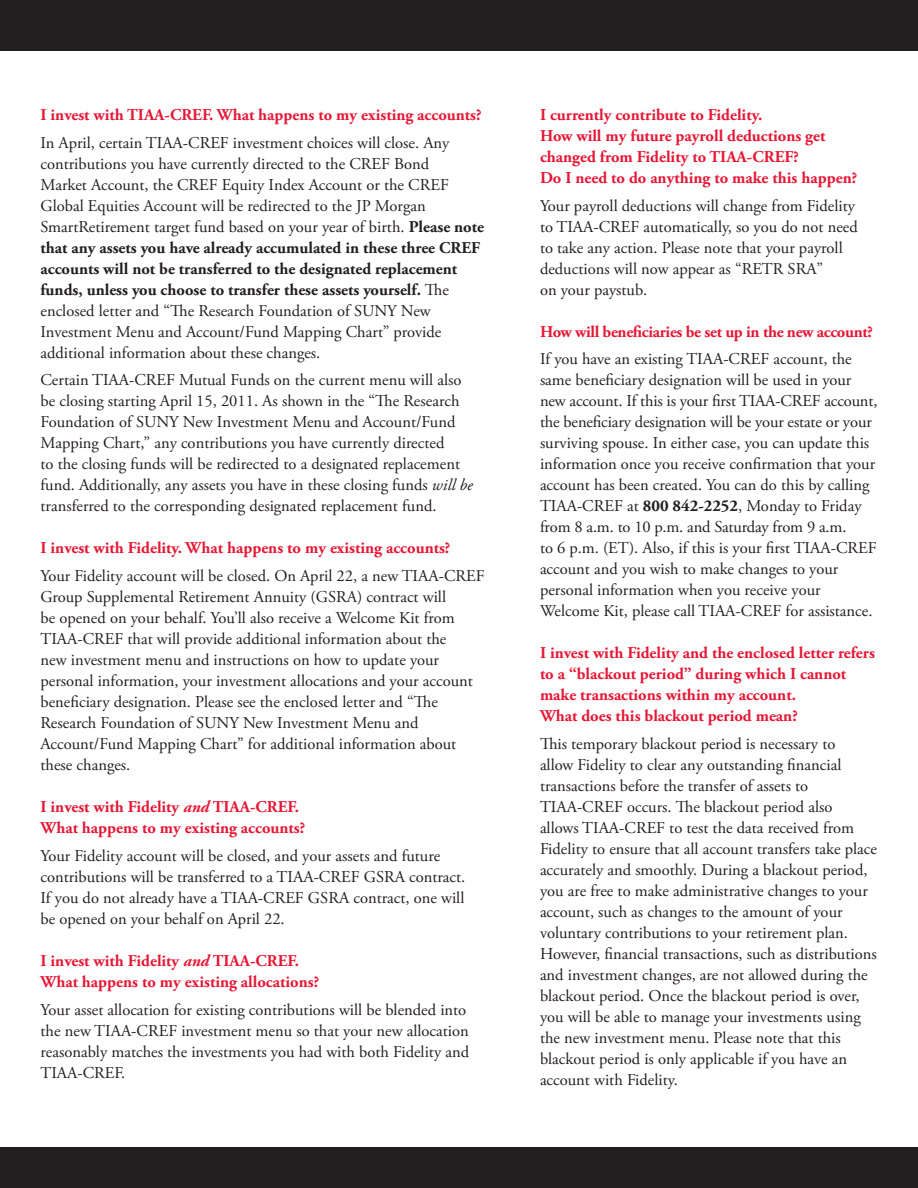
<style>
.page{position:relative;width:918px;height:1188px;background:#fff}
.page>*{position:absolute;margin:0;border:0;box-sizing:border-box;transform-origin:0 0}
.Body_Copy_-_Black{font:16.5px/21px "Adobe Garamond Pro";color:#231f20}
.Question_-_Red{font:700 16.5px/21px "Adobe Garamond Pro";color:#e51836}
.Question_-_Red-2{font:700 16.5px "Adobe Garamond Pro";letter-spacing:-.02em;color:#e51836}
.s1{font-weight:700}
.s2{font-style:italic}
</style>
<div class="page">
<div style="left:0;top:1148px;width:918px;height:40px;background:#231f20"></div>
<div style="left:0;top:0;width:918px;height:51px;background:#231f20"></div>
<p class="Question_-_Red" style="left:40px;top:105px;width:443px">I invest with TIAA-CREF. What happens to my existing accounts?</p>
<p class="Body_Copy_-_Black" style="left:40px;top:133px;width:445px">In April, certain TIAA-CREF investment choices will close. Any contributions you have currently directed to the CREF Bond<br>Market Account, the CREF Equity Index Account or the CREF Global Equities Account will be redirected to the JP Morgan SmartRetirement target fund based on your year of birth. <span class="s1">Please note that any assets you have already accumulated in these three CREF accounts will not be transferred to the designated replacement funds, unless you choose to transfer these assets yourself.</span> The enclosed letter and “The Research Foundation of SUNY New Investment Menu and Account/Fund Mapping Chart” provide additional information about these changes.</p>
<p class="Body_Copy_-_Black" style="left:40px;top:370px;width:434px">Certain TIAA-CREF Mutual Funds on the current menu will also be closing starting April 15, 2011. As shown in the “The Research Foundation of SUNY New Investment Menu and Account/Fund Mapping Chart,” any contributions you have currently directed<br>to the closing funds will be redirected to a designated replacement fund. Additionally, any assets you have in these closing funds <span class="s2">will be </span>transferred to the corresponding designated replacement fund.</p>
<p class="Question_-_Red" style="left:40px;top:538px;width:411px">I invest with Fidelity. What happens to my existing accounts?</p>
<p class="Body_Copy_-_Black" style="left:40px;top:566px;width:446px">Your Fidelity account will be closed. On April 22, a new TIAA-CREF Group Supplemental Retirement Annuity (GSRA) contract will<br>be opened on your behalf. You’ll also receive a Welcome Kit from TIAA-CREF that will provide additional information about the<br>new investment menu and instructions on how to update your personal information, your investment allocations and your account beneficiary designation. Please see the enclosed letter and “The Research Foundation of SUNY New Investment Menu and Account/Fund Mapping Chart” for additional information about these changes.</p>
<p class="Question_-_Red" style="left:40px;top:797px;width:266px">I invest with Fidelity <span class="s2">and</span> TIAA-CREF.<br>What happens to my existing accounts?</p>
<p class="Body_Copy_-_Black" style="left:40px;top:846px;width:426px">Your Fidelity account will be closed, and your assets and future contributions will be transferred to a TIAA-CREF GSRA contract.<br>If you do not already have a TIAA-CREF GSRA contract, one will be opened on your behalf on April 22.</p>
<p class="Question_-_Red" style="left:40px;top:951px;width:280px">I invest with Fidelity <span class="s2">and</span> TIAA-CREF.<br>What happens to my existing allocations?</p>
<p class="Body_Copy_-_Black" style="left:40px;top:1000px;width:430px">Your asset allocation for existing contributions will be blended into the new TIAA-CREF investment menu so that your new allocation reasonably matches the investments you had with both Fidelity and TIAA-CREF.</p>
<p class="Question_-_Red" style="left:540px;top:105px;width:319px">I currently contribute to Fidelity.<br>How will my future payroll deductions get changed from Fidelity to TIAA-CREF?<br>Do I need to do anything to make this happen?</p>
<p class="Body_Copy_-_Black" style="left:540px;top:196px;width:319px">Your payroll deductions will change from Fidelity to TIAA-CREF automatically, so you do not need to take any action. Please note that your payroll deductions will now appear as “RETR SRA”<br>on your paystub.</p>
<p class="Question_-_Red-2" style="left:540px;top:322px;width:334px">How will beneficiaries be set up in the new account?</p>
<p class="Body_Copy_-_Black" style="left:540px;top:349px;width:339px">If you have an existing TIAA-CREF account, the same beneficiary designation will be used in your new account. If this is your first TIAA-CREF account, the beneficiary designation will be your estate or your surviving spouse. In either case, you can update this information once you receive confirmation that your account has been created. You can do this by calling TIAA-CREF at <span class="s1">800 842-2252</span>, Monday to Friday from 8 a.m. to 10 p.m. and Saturday from 9 a.m.<br>to 6 p.m. (ET). Also, if this is your first TIAA-CREF account and you wish to make changes to your personal information when you receive your Welcome Kit, please call TIAA-CREF for assistance.</p>
<p class="Question_-_Red" style="left:540px;top:643px;width:336px">I invest with Fidelity and the enclosed letter refers to a “blackout period” during which I cannot make transactions within my account.<br>What does this blackout period mean?</p>
<p class="Body_Copy_-_Black" style="left:540px;top:734px;width:338px">This temporary blackout period is necessary to<br>allow Fidelity to clear any outstanding financial transactions before the transfer of assets to TIAA-CREF occurs. The blackout period also<br>allows TIAA-CREF to test the data received from Fidelity to ensure that all account transfers take place accurately and smoothly. During a blackout period, you are free to make administrative changes to your account, such as changes to the amount of your voluntary contributions to your retirement plan.<br>However, financial transactions, such as distributions and investment changes, are not allowed during the blackout period. Once the blackout period is over, you will be able to manage your investments using the new investment menu. Please note that this blackout period is only applicable if you have an account with Fidelity.</p>
</div>
